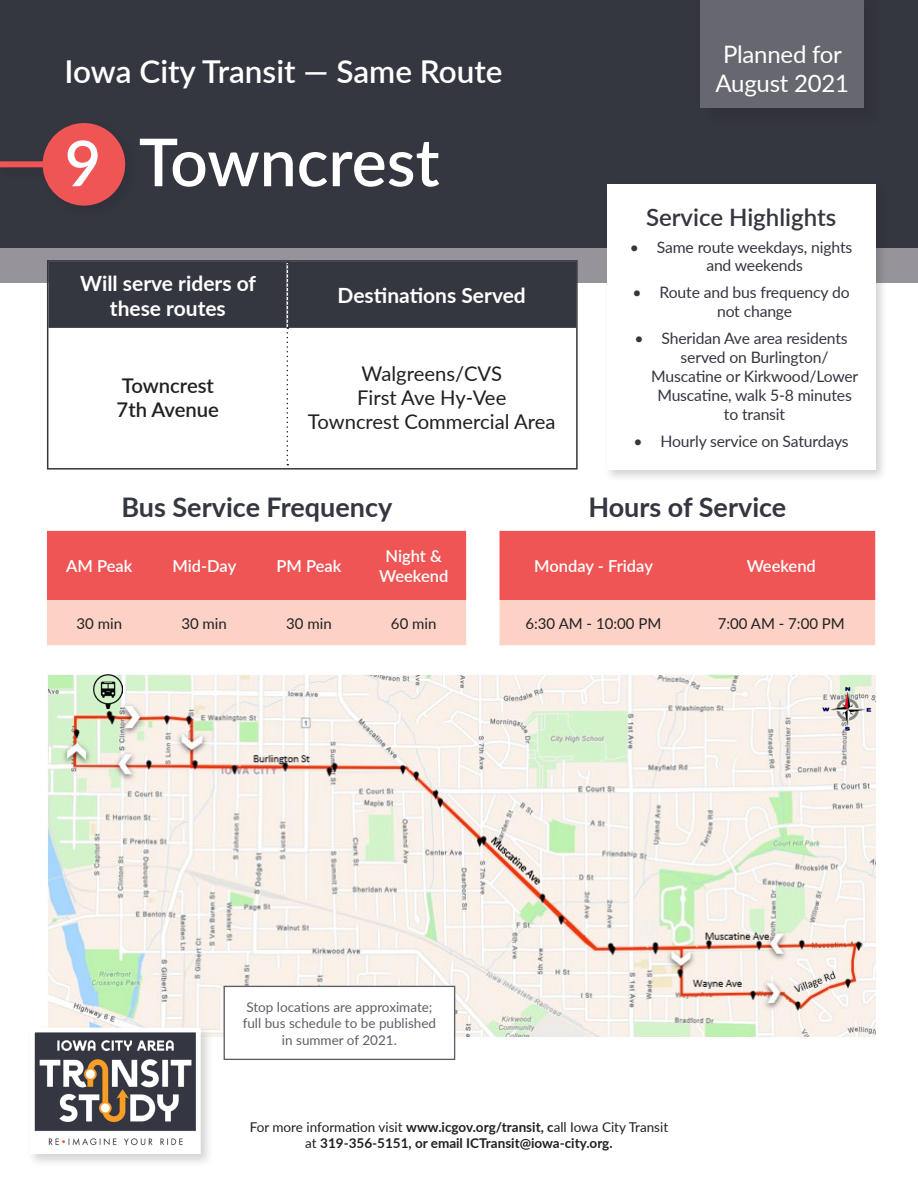
<style>
.page{position:relative;width:918px;height:1188px;background:#fff}
.page>*{position:absolute;margin:0;border:0;box-sizing:border-box;transform-origin:0 0}
.t1{font:600 66px "Lato";color:#fff}
.t2{font:600 31.5px "Lato";color:#fff}
.t3{font:700 27px "Lato";color:#343640}
.t4{font:24px/28.8px "Lato";letter-spacing:-.01em;color:#fff;text-align:center}
.t5{font:600 24px "Lato";color:#343640}
.t6{font:700 21px/25.2px "Lato";color:#fff;text-align:center}
.t7{font:20.25px/24.3px "Lato";color:#231f20;text-align:center}
.t8{font:600 20.25px/24.3px "Lato";color:#231f20}
.t9{font:600 16.5px/19.8px "Lato";color:#fff;text-align:center}
.t10{font:15.75px/18.9px "Lato";letter-spacing:-.01em;color:#343640}
.t11{font:15px "Lato";color:#231f20}
.t12{font:700 13.5px/16.2px "Lato";color:#231f20;text-align:center}
.t13{font:13.5px/16.2px "Lato";color:#605e66;text-align:center}
.s1{font-size:63px}
.s2{font-weight:400}
</style>
<div class="page">
<img style="left:47px;top:675px;width:828px;height:363px">
<div style="left:224px;top:986px;width:231px;height:73px;background:#fff"></div>
<div style="left:224px;top:986px;width:231px;height:74px;border:1px solid #605e66"></div>
<div style="left:0;top:0;width:918px;height:248px;background:#343640"></div>
<div style="left:0;top:248px;width:918px;height:35px;background:#96949a"></div>
<div style="left:43px;top:123px;width:82px;height:83px;background:#f05556;border-radius:40px"></div>
<svg style="left:47px;top:531px;width:419px;height:114px;background:#f48682"></svg>
<svg style="left:500px;top:531px;width:375px;height:114px;background:#f48682"></svg>
<svg style="left:50px;top:263px;width:525px;height:202px"></svg>
<div style="left:47px;top:260px;width:531px;height:210px;border:2px solid #343640"></div>
<div style="left:604px;top:180px;width:284px;height:303px;background:#231f20;opacity:.2"></div>
<div style="left:607px;top:184px;width:268px;height:286px;background:#fff"></div>
<div style="left:27px;top:1024px;width:188px;height:144px;background:#231f20;opacity:.2"></div>
<img style="left:36px;top:1034px;width:159px;height:114px">
<div style="left:30px;top:1028px;width:171px;height:126px;border:5px solid #fff"></div>
<div style="left:703px;top:0;width:180px;height:127px;background:#32333c"></div>
<div style="left:701px;top:0;width:163px;height:108px;background:#66676f"></div>
<img style="left:93px;top:675px;width:29px;height:34px">
<img style="left:820px;top:684px;width:55px;height:50px">
<h2 class="t2" style="left:65px;top:48px;width:440px">Iowa City Transit — Same Route</h2>
<h1 class="t1" style="left:65px;top:114px;width:376px"><span class="s1">9</span> Towncrest</h1>
<h3 class="t6" style="left:80px;top:269px;width:177px">Will serve riders of these routes</h3>
<p class="t8" style="left:117px;top:372px;width:104px">Towncrest<br>7th Avenue</p>
<h3 class="t6" style="left:338px;top:282px;width:190px">Destinations Served</h3>
<p class="t7" style="left:308px;top:360px;width:249px">Walgreens/CVS<br>First Ave Hy-Vee<br>Towncrest Commercial Area</p>
<h3 class="t4" style="left:715px;top:39px;width:135px">Planned for<br>August 2021</h3>
<h3 class="t5" style="left:646px;top:199px;width:192px">Service Highlights</h3>
<p class="t10" style="left:706px;top:237px;width:148px;text-indent:-76px">• Same route weekdays, nights and weekends</p>
<p class="t10" style="left:717px;top:283px;width:134px;text-indent:-84px">• Route and bus frequency do not change</p>
<p class="t10" style="left:635px;top:328px;width:215px">• Sheridan Ave area residents</p>
<p class="t10" style="left:681px;top:347px;width:149px">served on Burlington/</p>
<p class="t10" style="left:651px;top:366px;width:209px">Muscatine or Kirkwood/Lower</p>
<p class="t10" style="left:657px;top:385px;width:196px">Muscatine, walk 5-8 minutes</p>
<p class="t10" style="left:724px;top:404px;width:63px">to transit</p>
<p class="t10" style="left:634px;top:431px;width:217px">• Hourly service on Saturdays</p>
<h3 class="t3" style="left:121px;top:487px;width:273px">Bus Service Frequency</h3>
<p class="t9" style="left:66px;top:555px;width:68px">AM Peak</p>
<p class="t9" style="left:172px;top:555px;width:65px">Mid-Day</p>
<p class="t9" style="left:276px;top:555px;width:66px">PM Peak</p>
<p class="t9" style="left:379px;top:546px;width:71px">Night &amp;<br>Weekend</p>
<p class="t11" style="left:77px;top:612px;width:47px">30 min</p>
<p class="t11" style="left:181px;top:612px;width:47px">30 min</p>
<p class="t11" style="left:286px;top:612px;width:47px">30 min</p>
<p class="t11" style="left:391px;top:612px;width:47px">60 min</p>
<h3 class="t3" style="left:588px;top:487px;width:200px">Hours of Service</h3>
<p class="t9" style="left:534px;top:555px;width:120px">Monday - Friday</p>
<p class="t9" style="left:747px;top:555px;width:71px">Weekend</p>
<p class="t11" style="left:526px;top:612px;width:137px">6:30 AM - 10:00 PM</p>
<p class="t11" style="left:718px;top:612px;width:129px">7:00 AM - 7:00 PM</p>
<p class="t13" style="left:243px;top:999px;width:195px">Stop locations are approximate; full bus schedule to be published in summer of 2021.</p>
<p class="t12" style="left:250px;top:1118px;width:420px"><span class="s2">For more information visit</span> www.icgov.org/transit, c<span class="s2">all Iowa City Transit at</span> 319-356-5151, or email ICTransit@iowa-city.org.</p>
</div>
